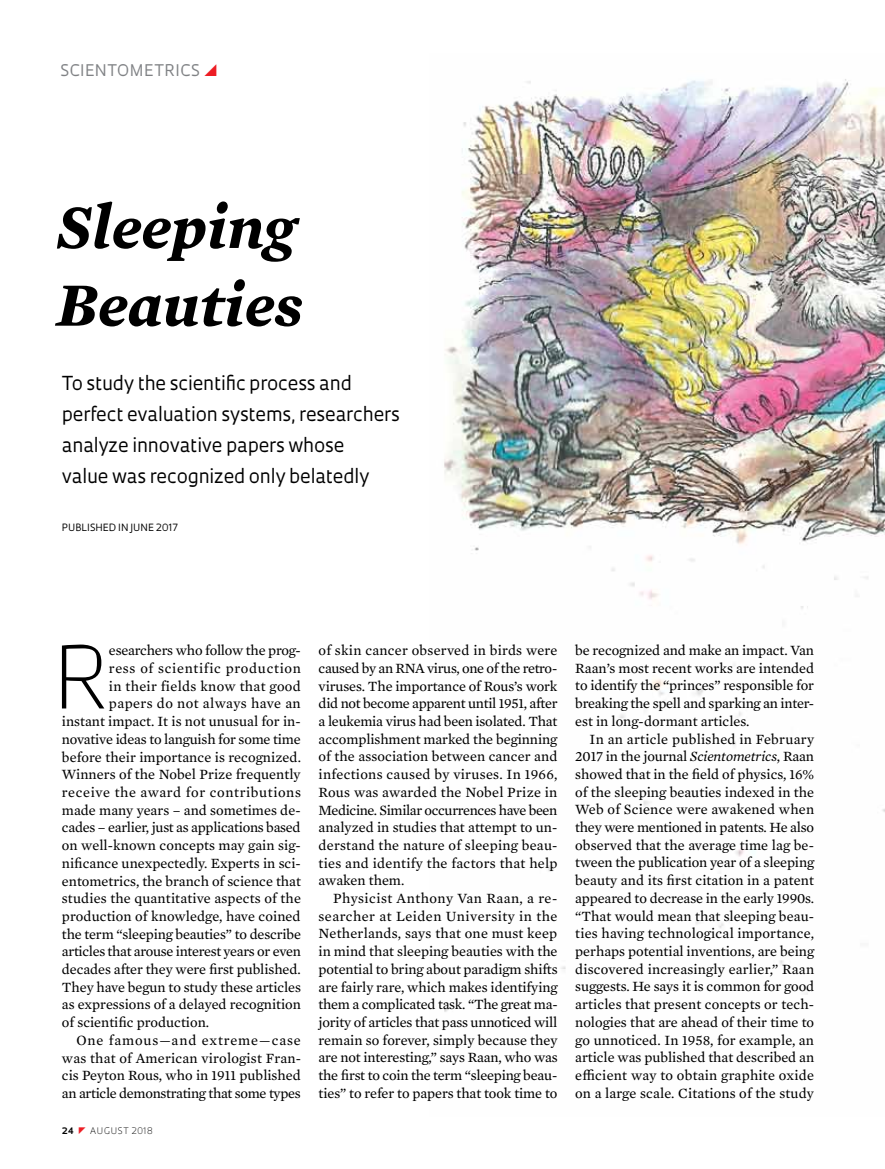
<style>
.page{position:relative;width:885px;height:1169px;background:#fff}
.page>*{position:absolute;margin:0;border:0;box-sizing:border-box;transform-origin:0 0}
.t1{font:300 83.55px "Oculum";color:#000}
.t2{font:italic 700 62.7px/77.7px "Mercury Text G2";color:#000}
.t3{font:18.75px/30.9px "Oculum";letter-spacing:-.01em;color:#000}
.t4{font:15.6px "Oculum";letter-spacing:.035em;color:#808285}
.t5{font:14.4px/17.7px "Mercury Text G2";color:#000;text-align:justify}
.t6{font:14.4px "Mercury Text G2";letter-spacing:-.02em;color:#000}
.t7{font:14.4px "Mercury Text G2";letter-spacing:.04em;color:#000}
.t8{font:14.4px "Mercury Text G2";letter-spacing:.045em;color:#000}
.t9{font:14.4px "Mercury Text G2";letter-spacing:.02em;color:#000}
.t10{font:14.4px "Mercury Text G2";letter-spacing:.06em;color:#000}
.t11{font:14.4px "Mercury Text G2";letter-spacing:.03em;color:#000}
.t12{font:9.75px "Oculum";color:#000}
.t13{font:300 8.7px "Oculum";letter-spacing:.05em;color:#000}
.t14{font:700 8.7px "Oculum";color:#000}
.s1{font-style:italic}
</style>
<div class="page">
<img style="left:444px;top:79px;width:441px;height:933px">
<p class="t4" style="left:60px;top:60px;width:141px">SCIENTOMETRICS</p>
<h2 class="t2" style="left:57px;top:185px;width:248px">Sleeping<br>Beauties</h2>
<h3 class="t3" style="left:62px;top:366px;width:340px">To study the scientific process and perfect evaluation systems, researchers analyze innovative papers whose<br>value was recognized only belatedly</h3>
<p class="t12" style="left:62px;top:521px;width:117px">Published in june 2017</p>
<h1 class="t1" style="left:54px;top:620px;width:56px">R</h1>
<p class="t5" style="left:109px;top:641px;width:193px">esearchers who follow the prog-</p>
<p class="t8" style="left:109px;top:658px;width:193px">ress of scientific production</p>
<p class="t9" style="left:109px;top:675px;width:193px">in their fields know that good</p>
<p class="t11" style="left:109px;top:693px;width:193px">papers do not always have an</p>
<p class="t5" style="left:62px;top:711px;width:240px">instant impact. It is not unusual for in-</p>
<p class="t5" style="left:62px;top:729px;width:240px">novative ideas to languish for some time</p>
<p class="t5" style="left:62px;top:747px;width:241px">before their importance is recognized.</p>
<p class="t5" style="left:62px;top:765px;width:240px">Winners of the Nobel Prize frequently</p>
<p class="t7" style="left:62px;top:781px;width:241px">receive the award for contributions</p>
<p class="t5" style="left:62px;top:800px;width:240px">made many years – and sometimes de-</p>
<p class="t6" style="left:62px;top:817px;width:240px">cades – earlier, just as applications based</p>
<p class="t5" style="left:62px;top:835px;width:240px">on well-known concepts may gain sig-</p>
<p class="t5" style="left:62px;top:853px;width:240px">nificance unexpectedly. Experts in sci-</p>
<p class="t5" style="left:62px;top:871px;width:240px">entometrics, the branch of science that</p>
<p class="t5" style="left:62px;top:888px;width:241px">studies the quantitative aspects of the</p>
<p class="t5" style="left:62px;top:906px;width:240px">production of knowledge, have coined</p>
<p class="t5" style="left:62px;top:924px;width:241px">the term “sleeping beauties” to describe</p>
<p class="t6" style="left:62px;top:941px;width:240px">articles that arouse interest years or even</p>
<p class="t5" style="left:62px;top:959px;width:240px">decades after they were first published.</p>
<p class="t5" style="left:62px;top:977px;width:241px">They have begun to study these articles</p>
<p class="t5" style="left:62px;top:995px;width:241px">as expressions of a delayed recognition</p>
<p class="t5" style="left:62px;top:1012px;width:149px">of scientific production.</p>
<p class="t10" style="left:76px;top:1029px;width:226px">One famous—and extreme—case</p>
<p class="t5" style="left:62px;top:1048px;width:241px">was that of American virologist Fran-</p>
<p class="t5" style="left:62px;top:1065px;width:240px">cis Peyton Rous, who in 1911 published</p>
<p class="t6" style="left:62px;top:1082px;width:240px">an article demonstrating that some types</p>
<p class="t14" style="left:62px;top:1124px;width:13px">24</p>
<p class="t13" style="left:90px;top:1124px;width:64px">AUGUST 2018</p>
<p class="t5" style="left:319px;top:641px;width:241px">of skin cancer observed in birds were caused by an RNA virus, one of the retro&shy;viruses. The importance of Rous’s work did not become apparent until 1951, after a leukemia virus had been isolated. That accomplishment marked the beginning of the association between cancer and infections caused by viruses. In 1966, Rous was awarded the Nobel Prize in Medicine. Similar occurrences have been analyzed in studies that attempt to un&shy;derstand the nature of sleeping beau&shy;ties and identify the factors that help awaken them.</p>
<p class="t5" style="left:319px;top:888px;width:241px;text-indent:14px">Physicist Anthony Van Raan, a re&shy;searcher at Leiden University in the Netherlands, says that one must keep in mind that sleeping beauties with the potential to bring about paradigm shifts are fairly rare, which makes identifying them a complicated task. “The great ma&shy;jority of articles that pass unnoticed will remain so forever, simply because they are not interesting,” says Raan, who was the first to coin the term “sleeping beau&shy;ties” to refer to papers that took time to</p>
<p class="t5" style="left:575px;top:640px;width:240px">be recognized and make an impact. Van Raan’s most recent works are intended to identify the “princes” responsible for breaking the spell and sparking an inter&shy;est in long-dormant articles.</p>
<p class="t5" style="left:575px;top:729px;width:241px;text-indent:14px">In an article published in February 2017 in the journal <span class="s1">Scientometrics</span>, Raan showed that in the field of physics, 16% of the sleeping beauties indexed in the Web of Science were awakened when they were mentioned in patents. He also observed that the average time lag be&shy;tween the publication year of a sleeping beauty and its first citation in a patent appeared to decrease in the early 1990s. “That would mean that sleeping beau&shy;ties having technological importance, perhaps potential inventions, are being discovered increasingly earlier,” Raan suggests. He says it is common for good articles that present concepts or tech&shy;nologies that are ahead of their time to go unnoticed. In 1958, for example, an article was published that described an efficient way to obtain graphite oxide on a large scale. Citations of the study</p>
</div>
